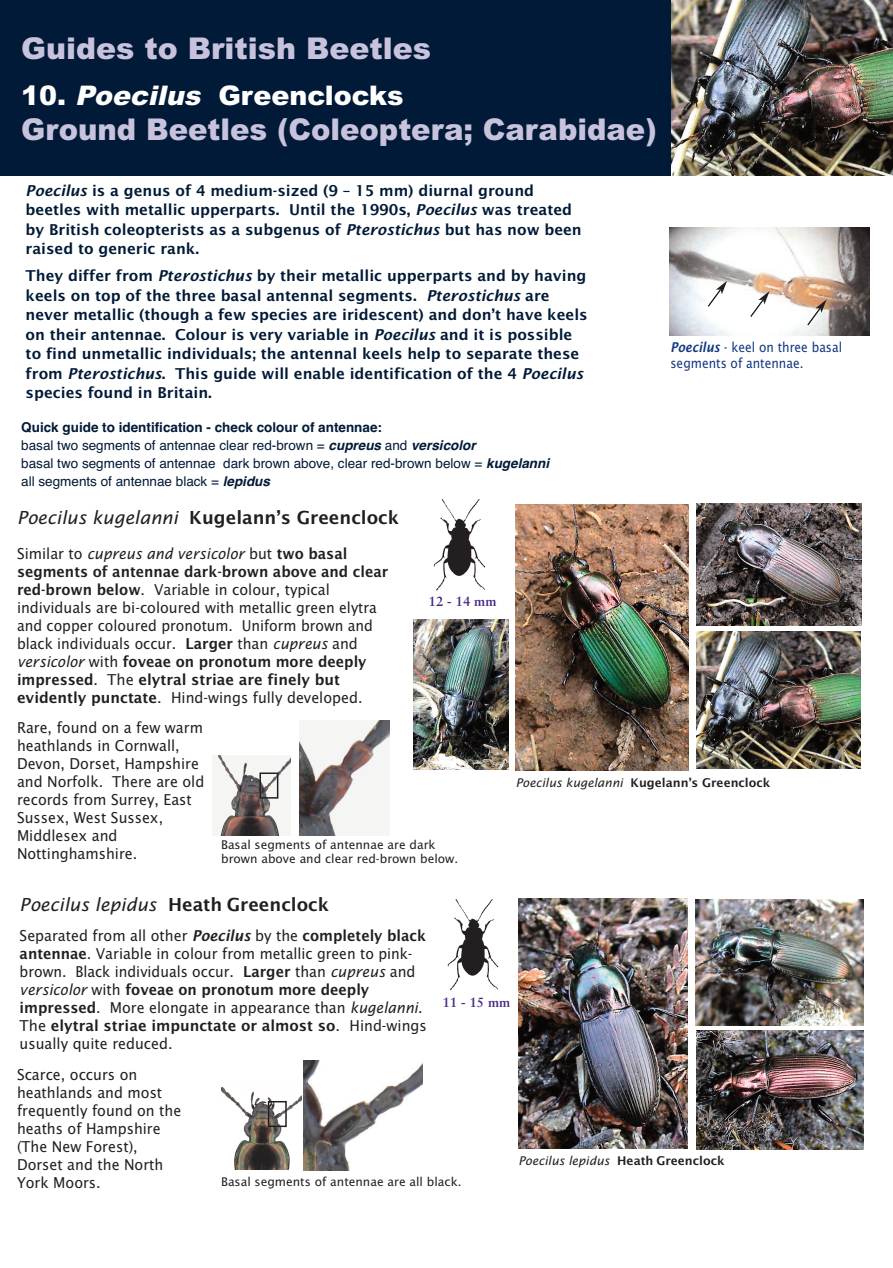
<style>
.page{position:relative;width:893px;height:1268px;background:#fff}
.page>*{position:absolute;margin:0;border:0;box-sizing:border-box;transform-origin:0 0}
.t1{font:900 30px "Arial";color:#c9c2dd}
.t2{font:900 27px "Arial";color:#fff}
.t3{font:600 18px "Lucida Sans";color:#231f20}
.t4{font:italic 18px "Lucida Sans";color:#231f20}
.t5{font:15px/18px "Lucida Sans";color:#231f20;scale:.95 1}
.t6{font:600 15px/19.5px "Lucida Sans";color:#001a37}
.t7{font:13.5px/18px "Helvetica";color:#001a37}
.t8{font:13.5px/16.2px "Lucida Sans";color:#113880;scale:.89 1}
.t9{font:700 13.5px "Classical Garamond BT";color:#472683}
.t10{font:12px/14.4px "Lucida Sans";color:#231f20}
.t11{font:600 12px "Lucida Sans";color:#231f20}
.t12{font:italic 12px "Lucida Sans";color:#231f20}
.s1{font-style:italic}
.s2{font-weight:700}
.s3{font-weight:700;font-style:italic}
.s4{font-weight:400;font-style:italic}
.s5{font-weight:600}
.s6{font-weight:600;font-style:italic}
.s7{font-weight:600;font-style:normal}
</style>
<div class="page">
<div style="left:0;top:0;width:893px;height:176px;background:#001a37"></div>
<img style="left:671px;top:0;width:222px;height:175px">
<img style="left:669px;top:227px;width:201px;height:108px">
<img style="left:516px;top:504px;width:173px;height:266px">
<img style="left:696px;top:503px;width:165px;height:122px">
<img style="left:696px;top:631px;width:164px;height:137px">
<img style="left:696px;top:899px;width:168px;height:126px">
<img style="left:697px;top:1030px;width:167px;height:118px">
<img style="left:518px;top:898px;width:170px;height:250px">
<img style="left:447px;top:899px;width:52px;height:90px">
<img style="left:433px;top:499px;width:53px;height:92px">
<img style="left:414px;top:619px;width:94px;height:150px">
<img style="left:299px;top:720px;width:90px;height:115px">
<img style="left:213px;top:755px;width:78px;height:80px">
<div style="left:259px;top:772px;width:19px;height:26px;border:2px solid #231f20"></div>
<img style="left:304px;top:1060px;width:119px;height:109px">
<img style="left:221px;top:1087px;width:81px;height:81px">
<div style="left:268px;top:1100px;width:19px;height:26px;border:2px solid #231f20"></div>
<svg style="left:751px;top:291px;width:19px;height:25px"></svg>
<svg style="left:708px;top:281px;width:19px;height:25px"></svg>
<svg style="left:808px;top:299px;width:19px;height:26px"></svg>
<h1 class="t1" style="left:21px;top:31px;width:411px">Guides to British Beetles</h1>
<h2 class="t2" style="left:21px;top:80px;width:384px">10. <span class="s1">Poecilus</span> Greenclocks</h2>
<h1 class="t1" style="left:21px;top:112px;width:637px">Ground Beetles (Coleoptera; Carabidae)</h1>
<p class="t6" style="left:26px;top:181px;width:558px"><span class="s1">Poecilus</span> is a genus of 4 medium-sized (9 – 15 mm) diurnal ground beetles with metallic upperparts. Until the 1990s, <span class="s1">Poecilus</span> was treated by British coleopterists as a subgenus of <span class="s1">Pterostichus</span> but has now been raised to generic rank.</p>
<p class="t6" style="left:26px;top:266px;width:564px">They differ from <span class="s1">Pterostichus</span> by their metallic upperparts and by having keels on top of the three basal antennal segments. <span class="s1">Pterostichus</span> are never metallic (though a few species are iridescent) and don’t have keels on their antennae. Colour is very variable in <span class="s1">Poecilus</span> and it is possible to find unmetallic individuals; the antennal keels help to separate these from <span class="s1">Pterostichus</span>. This guide will enable identification of the 4 <span class="s1">Poecilus </span>species found in Britain.</p>
<p class="t7" style="left:21px;top:418px;width:529px"><span class="s2">Quick guide to identification - check colour of antennae:<br></span>basal two segments of antennae clear red-brown = <span class="s3">cupreus</span> and <span class="s3">versicolor<br></span>basal two segments of antennae dark brown above, clear red-brown below = <span class="s3">kugelanni </span>all segments of antennae black = <span class="s3">lepidus</span></p>
<p class="t3" style="left:17px;top:507px;width:384px"><span class="s4">Poecilus kugelanni</span> Kugelann’s Greenclock</p>
<p class="t5" style="left:17px;top:544px;width:392px">Similar to <span class="s1">cupreus and versicolor</span> but <span class="s5">two basal segments of antennae dark-brown above and clear red-brown below</span>. Variable in colour, typical individuals are bi-coloured with metallic green elytra and copper coloured pronotum. Uniform brown and black individuals occur. <span class="s5">Larger</span> than <span class="s1">cupreus</span> and <span class="s1">versicolor</span> with <span class="s5">foveae on pronotum more deeply impressed</span>. The <span class="s5">elytral striae are finely but evidently punctate</span>. Hind-wings fully developed.</p>
<p class="t9" style="left:428px;top:593px;width:69px">12 - 14 mm</p>
<p class="t8" style="left:670px;top:339px;width:194px"><span class="s6">Poecilus</span> - keel on three basal segments of antennae.</p>
<p class="t5" style="left:17px;top:719px;width:199px">Rare, found on a few warm heathlands in Cornwall,<br>Devon, Dorset, Hampshire and Norfolk. There are old records from Surrey, East<br>Sussex, West Sussex,<br>Middlesex and<br>Nottinghamshire.</p>
<p class="t10" style="left:221px;top:837px;width:239px">Basal segments of antennae are dark brown above and clear red-brown below.</p>
<p class="t11" style="left:516px;top:775px;width:256px"><span class="s4">Poecilus kugelanni</span> Kugelann’s Greenclock</p>
<p class="t4" style="left:20px;top:894px;width:311px">Poecilus lepidus <span class="s7">Heath Greenclock</span></p>
<p class="t5" style="left:20px;top:926px;width:430px">Separated from all other <span class="s6">Poecilus</span> by the <span class="s5">completely black antennae</span>. Variable in colour from metallic green to pink&shy;brown. Black individuals occur. <span class="s5">Larger</span> than <span class="s1">cupreus</span> and <span class="s1">versicolor</span> with <span class="s5">foveae on pronotum more deeply impressed</span>. More elongate in appearance than <span class="s1">kugelanni</span>.<br>The <span class="s5">elytral striae impunctate or almost so</span>. Hind-wings usually quite reduced.</p>
<p class="t9" style="left:442px;top:994px;width:69px">11 - 15 mm</p>
<p class="t5" style="left:17px;top:1065px;width:175px">Scarce, occurs on heathlands and most frequently found on the heaths of Hampshire (The New Forest),<br>Dorset and the North<br>York Moors.</p>
<p class="t10" style="left:221px;top:1174px;width:242px">Basal segments of antennae are all black.</p>
<p class="t12" style="left:518px;top:1153px;width:208px">Poecilus lepidus <span class="s7">Heath Greenclock</span></p>
</div>
